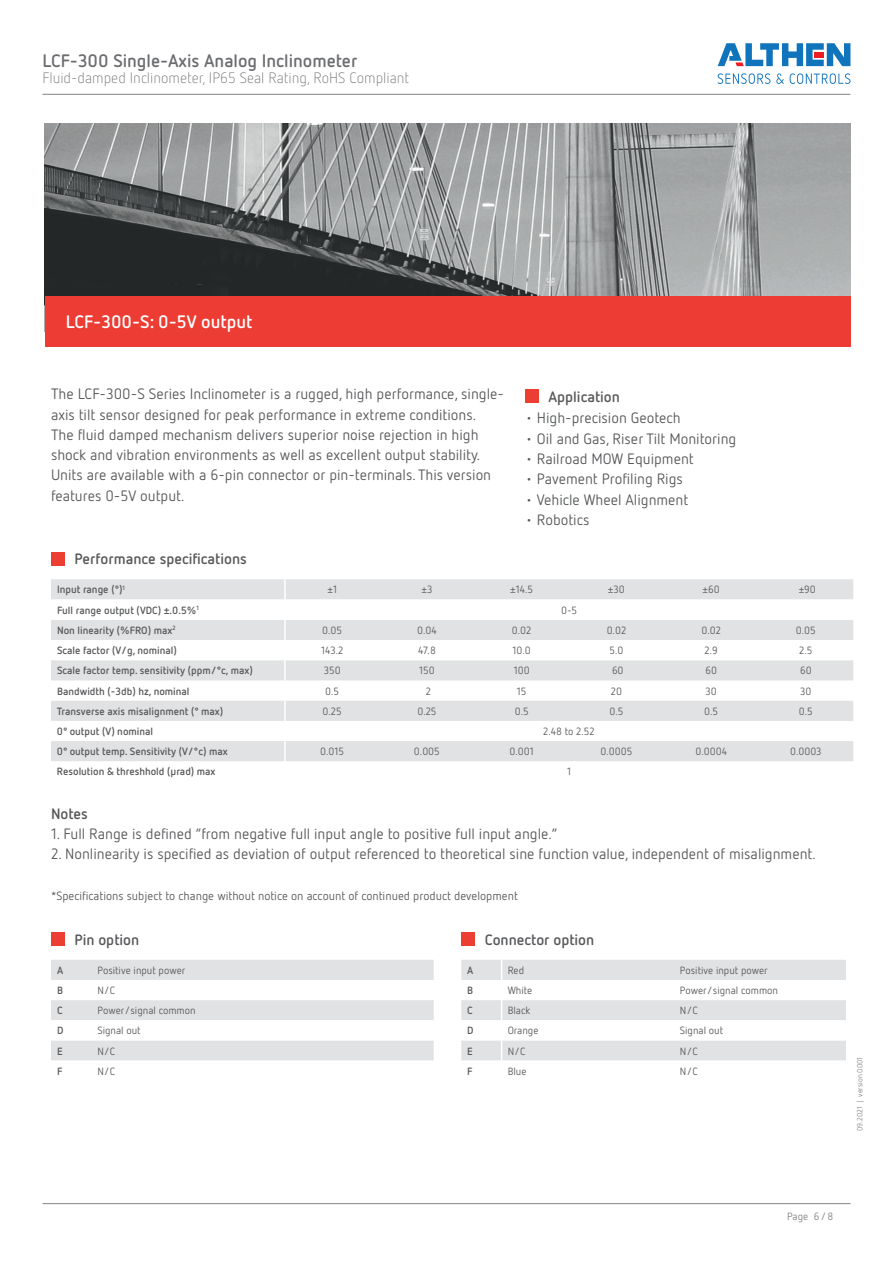
<style>
.page{position:relative;width:893px;height:1263px;background:#fff}
.page>*{position:absolute;margin:0;border:0;box-sizing:border-box;transform-origin:0 0}
.t1{font:700 18px "Netto OT";color:#6c6d70}
.t2{font:700 18px "Netto OT";color:#fff}
.t3{font:15px/20.2px "Netto OT";color:#57585a}
.t4{font:700 15px "Netto OT";color:#57585a}
.t5{font:300 15px "Netto OT";color:#6c6d70}
.t6{font:12px "Netto OT";color:#57585a}
.t7{font:10.5px "Netto OT";color:#57585a}
.t8{font:700 10.5px "Netto OT";color:#57585a}
.t9{font:10.5px "Netto OT";color:#808285}
.t10{font:7.5px "Netto OT";color:#808285}
</style>
<div class="page">
<img style="left:45px;top:124px;width:805px;height:172px">
<div style="left:45px;top:296px;width:805px;height:51px;background:#ed3c33"></div>
<hr style="left:43px;top:1203px;width:807px;height:1px;background:#808285">
<svg style="left:718px;top:73px;width:52px;height:11px"></svg>
<svg style="left:776px;top:73px;width:8px;height:11px"></svg>
<svg style="left:790px;top:73px;width:60px;height:11px"></svg>
<svg style="left:718px;top:43px;width:132px;height:23px"></svg>
<hr style="left:43px;top:94px;width:807px;height:1px;background:#808285">
<div style="left:51px;top:552px;width:14px;height:14px;background:#ed3e34"></div>
<svg style="left:51px;top:579px;width:802px;height:182px;fill:#e1e2e4"></svg>
<svg style="left:51px;top:599px;width:802px;height:61px"></svg>
<hr style="left:284px;top:579px;width:2px;height:20px;background:#fff">
<hr style="left:284px;top:599px;width:2px;height:21px;background:#fff">
<hr style="left:284px;top:620px;width:2px;height:20px;background:#fff">
<hr style="left:284px;top:640px;width:2px;height:20px;background:#fff">
<hr style="left:284px;top:660px;width:2px;height:20px;background:#fff">
<hr style="left:284px;top:680px;width:2px;height:21px;background:#fff">
<hr style="left:284px;top:701px;width:2px;height:20px;background:#fff">
<hr style="left:284px;top:721px;width:2px;height:20px;background:#fff">
<hr style="left:284px;top:741px;width:2px;height:20px;background:#fff">
<div style="left:525px;top:389px;width:14px;height:14px;background:#ed3e34"></div>
<div style="left:51px;top:932px;width:14px;height:14px;background:#ed3e34"></div>
<svg style="left:51px;top:960px;width:383px;height:101px"></svg>
<div style="left:461px;top:932px;width:14px;height:14px;background:#ed3e34"></div>
<svg style="left:461px;top:960px;width:385px;height:101px"></svg>
<p class="t1" style="left:43px;top:49px;width:317px">LCF-300 Single-Axis Analog Inclinometer</p>
<p class="t5" style="left:43px;top:69px;width:368px">Fluid-damped Inclinometer, IP65 Seal Rating, RoHS Compliant</p>
<p class="t2" style="left:66px;top:310px;width:188px">LCF-300-S: 0-5V output</p>
<p class="t3" style="left:51px;top:384px;width:455px">The LCF-300-S Series Inclinometer is a rugged, high performance, single&shy;axis tilt sensor designed for peak performance in extreme conditions.<br>The fluid damped mechanism delivers superior noise rejection in high shock and vibration environments as well as excellent output stability.<br>Units are available with a 6-pin connector or pin-terminals. This version features 0-5V output.</p>
<p class="t4" style="left:548px;top:387px;width:73px">Application</p>
<p class="t3" style="left:525px;top:408px;width:157px">• High-precision Geotech</p>
<p class="t3" style="left:525px;top:428px;width:213px">• Oil and Gas, Riser Tilt Monitoring</p>
<p class="t3" style="left:525px;top:448px;width:170px">• Railroad MOW Equipment</p>
<p class="t3" style="left:525px;top:469px;width:159px">• Pavement Profiling Rigs</p>
<p class="t3" style="left:525px;top:489px;width:165px">• Vehicle Wheel Alignment</p>
<p class="t3" style="left:525px;top:509px;width:66px">• Robotics</p>
<p class="t4" style="left:74px;top:550px;width:174px">Performance specifications</p>
<p class="t8" style="left:57px;top:583px;width:69px">Input range (°)<sup>1</sup></p>
<p class="t7" style="left:327px;top:583px;width:11px">±1</p>
<p class="t7" style="left:421px;top:583px;width:12px">±3</p>
<p class="t7" style="left:510px;top:583px;width:24px">±14.5</p>
<p class="t7" style="left:608px;top:583px;width:18px">±30</p>
<p class="t7" style="left:703px;top:583px;width:19px">±60</p>
<p class="t7" style="left:799px;top:583px;width:19px">±90</p>
<p class="t8" style="left:57px;top:603px;width:143px">Full range output (VDC) ±.0.5%<sup>1</sup></p>
<p class="t7" style="left:561px;top:604px;width:18px">0-5</p>
<p class="t8" style="left:57px;top:624px;width:120px">Non linearity (%FRO) max<sup>2</sup></p>
<p class="t7" style="left:322px;top:624px;width:21px">0.05</p>
<p class="t7" style="left:417px;top:624px;width:21px">0.04</p>
<p class="t7" style="left:512px;top:624px;width:21px">0.02</p>
<p class="t7" style="left:607px;top:624px;width:21px">0.02</p>
<p class="t7" style="left:701px;top:624px;width:21px">0.02</p>
<p class="t7" style="left:796px;top:624px;width:21px">0.05</p>
<p class="t8" style="left:57px;top:644px;width:121px">Scale factor (V/g, nominal)</p>
<p class="t7" style="left:321px;top:644px;width:24px">143.2</p>
<p class="t7" style="left:418px;top:644px;width:19px">47.8</p>
<p class="t7" style="left:513px;top:644px;width:20px">10.0</p>
<p class="t7" style="left:609px;top:644px;width:15px">5.0</p>
<p class="t7" style="left:705px;top:644px;width:15px">2.9</p>
<p class="t7" style="left:799px;top:644px;width:15px">2.5</p>
<p class="t8" style="left:57px;top:664px;width:197px">Scale factor temp. sensitivity (ppm/°c, max)</p>
<p class="t7" style="left:324px;top:664px;width:18px">350</p>
<p class="t7" style="left:419px;top:664px;width:17px">150</p>
<p class="t7" style="left:514px;top:664px;width:17px">100</p>
<p class="t7" style="left:612px;top:664px;width:13px">60</p>
<p class="t7" style="left:705px;top:664px;width:13px">60</p>
<p class="t7" style="left:800px;top:664px;width:13px">60</p>
<p class="t8" style="left:57px;top:684px;width:134px">Bandwidth (-3db) hz, nominal</p>
<p class="t7" style="left:325px;top:684px;width:15px">0.5</p>
<p class="t7" style="left:426px;top:684px;width:7px">2</p>
<p class="t7" style="left:517px;top:684px;width:11px">15</p>
<p class="t7" style="left:611px;top:684px;width:13px">20</p>
<p class="t7" style="left:705px;top:684px;width:13px">30</p>
<p class="t7" style="left:800px;top:684px;width:13px">30</p>
<p class="t8" style="left:57px;top:704px;width:168px">Transverse axis misalignment (° max)</p>
<p class="t7" style="left:323px;top:705px;width:21px">0.25</p>
<p class="t7" style="left:417px;top:705px;width:21px">0.25</p>
<p class="t7" style="left:515px;top:705px;width:15px">0.5</p>
<p class="t7" style="left:609px;top:705px;width:15px">0.5</p>
<p class="t7" style="left:704px;top:705px;width:15px">0.5</p>
<p class="t7" style="left:799px;top:705px;width:15px">0.5</p>
<p class="t8" style="left:57px;top:725px;width:98px">0° output (V) nominal</p>
<p class="t7" style="left:543px;top:725px;width:53px">2.48 to 2.52</p>
<p class="t8" style="left:57px;top:745px;width:172px">0° output temp. Sensitivity (V/°c) max</p>
<p class="t7" style="left:320px;top:745px;width:25px">0.015</p>
<p class="t7" style="left:414px;top:745px;width:27px">0.005</p>
<p class="t7" style="left:509px;top:745px;width:26px">0.001</p>
<p class="t7" style="left:600px;top:745px;width:33px">0.0005</p>
<p class="t7" style="left:695px;top:745px;width:33px">0.0004</p>
<p class="t7" style="left:790px;top:745px;width:33px">0.0003</p>
<p class="t8" style="left:57px;top:765px;width:160px">Resolution &amp; threshhold (μrad) max</p>
<p class="t7" style="left:567px;top:765px;width:6px">1</p>
<p class="t4" style="left:51px;top:804px;width:38px">Notes</p>
<p class="t3" style="left:51px;top:823px;width:508px">1. Full Range is defined “from negative full input angle to positive full input angle.”</p>
<p class="t3" style="left:51px;top:843px;width:766px">2. Nonlinearity is specified as deviation of output referenced to theoretical sine function value, independent of misalignment.</p>
<p class="t6" style="left:51px;top:888px;width:468px">*Specifications subject to change without notice on account of continued product development</p>
<p class="t4" style="left:74px;top:930px;width:66px">Pin option</p>
<p class="t8" style="left:57px;top:964px;width:8px">A</p>
<p class="t7" style="left:97px;top:964px;width:90px">Positive input power</p>
<p class="t8" style="left:57px;top:984px;width:8px">B</p>
<p class="t7" style="left:97px;top:984px;width:19px">N/C</p>
<p class="t8" style="left:57px;top:1004px;width:7px">C</p>
<p class="t7" style="left:97px;top:1004px;width:100px">Power/signal common</p>
<p class="t8" style="left:57px;top:1024px;width:8px">D</p>
<p class="t7" style="left:97px;top:1024px;width:45px">Signal out</p>
<p class="t8" style="left:57px;top:1044px;width:7px">E</p>
<p class="t7" style="left:97px;top:1044px;width:19px">N/C</p>
<p class="t8" style="left:57px;top:1064px;width:7px">F</p>
<p class="t7" style="left:97px;top:1065px;width:19px">N/C</p>
<p class="t4" style="left:485px;top:930px;width:111px">Connector option</p>
<p class="t8" style="left:467px;top:964px;width:8px">A</p>
<p class="t7" style="left:508px;top:964px;width:18px">Red</p>
<p class="t7" style="left:680px;top:964px;width:90px">Positive input power</p>
<p class="t8" style="left:467px;top:984px;width:8px">B</p>
<p class="t7" style="left:508px;top:984px;width:26px">White</p>
<p class="t7" style="left:680px;top:984px;width:100px">Power/signal common</p>
<p class="t8" style="left:467px;top:1004px;width:7px">C</p>
<p class="t7" style="left:508px;top:1004px;width:24px">Black</p>
<p class="t7" style="left:680px;top:1004px;width:19px">N/C</p>
<p class="t8" style="left:467px;top:1024px;width:8px">D</p>
<p class="t7" style="left:508px;top:1024px;width:32px">Orange</p>
<p class="t7" style="left:680px;top:1024px;width:45px">Signal out</p>
<p class="t8" style="left:467px;top:1044px;width:7px">E</p>
<p class="t7" style="left:508px;top:1044px;width:19px">N/C</p>
<p class="t7" style="left:680px;top:1044px;width:19px">N/C</p>
<p class="t8" style="left:467px;top:1064px;width:7px">F</p>
<p class="t7" style="left:508px;top:1065px;width:20px">Blue</p>
<p class="t7" style="left:680px;top:1065px;width:19px">N/C</p>
<p class="t10" style="left:855px;top:1131px;width:76px;rotate:-90deg">09.2021 | version 0001</p>
<p class="t9" style="left:787px;top:1210px;width:48px">Page 6 / 8</p>
</div>
